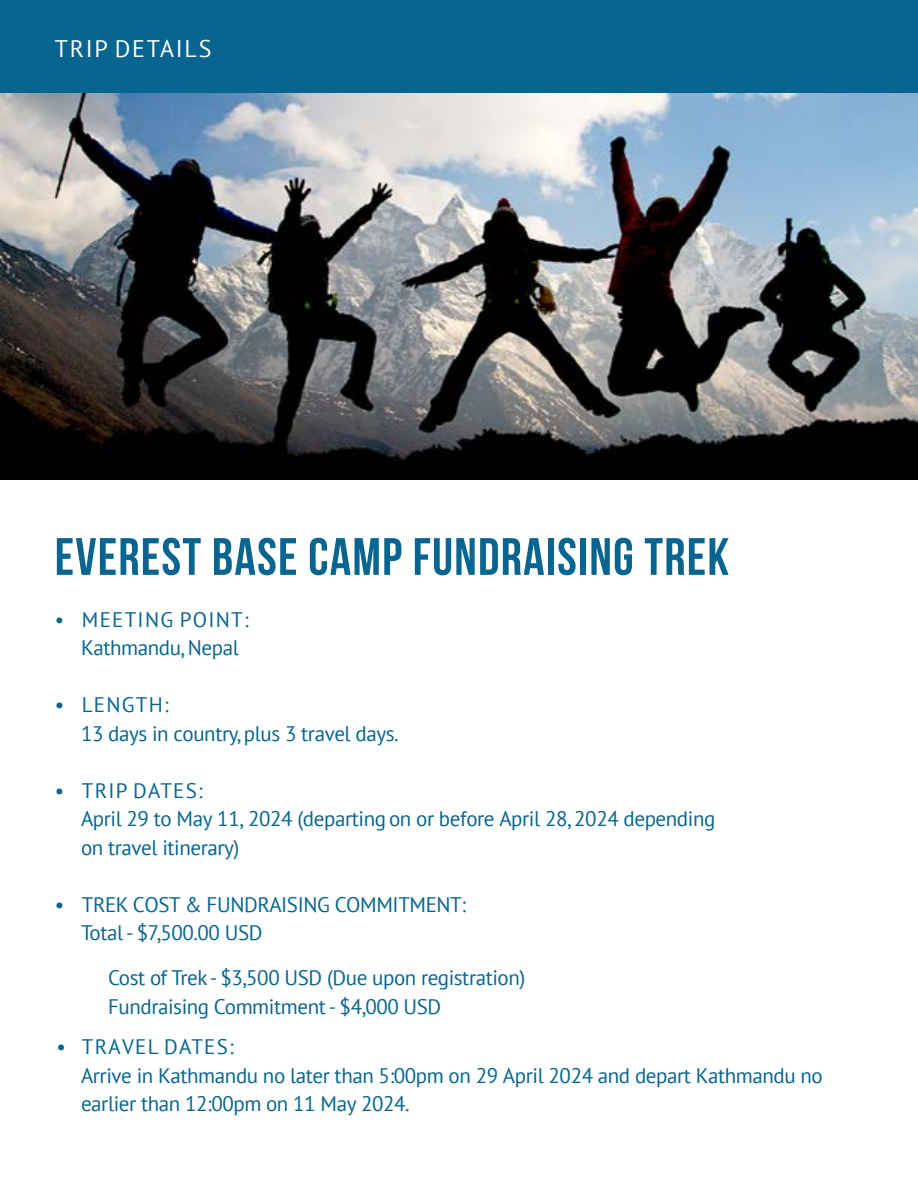
<style>
.page{position:relative;width:918px;height:1188px;background:#fff}
.page>*{position:absolute;margin:0;border:0;box-sizing:border-box;transform-origin:0 0}
.t1{font:52.5px "Bebas Neue";letter-spacing:.025em;color:#076590}
.t2{font:24px "PT Sans";letter-spacing:.07em;color:#fff}
.t3{font:21px/28.5px "PT Sans";letter-spacing:-.02em;color:#076590}
</style>
<div class="page">
<img style="left:0;top:92px;width:918px;height:388px">
<div style="left:0;top:0;width:918px;height:92px;background:#076590"></div>
<p class="t2" style="left:55px;top:33px;width:158px">TRIP DETAILS</p>
<h1 class="t1" style="left:55px;top:528px;width:676px">EVEREST BASE CAMP FUNDRAISING TREK</h1>
<p class="t3" style="left:81px;top:605px;width:169px;text-indent:-26px">• MEETING POINT:<br>Kathmandu, Nepal</p>
<p class="t3" style="left:81px;top:690px;width:319px;text-indent:-26px">• LENGTH:<br>13 days in country, plus 3 travel days.</p>
<p class="t3" style="left:81px;top:776px;width:636px;text-indent:-26px">• TRIP DATES:<br>April 29 to May 11, 2024 (departing on or before April 28, 2024 depending on travel itinerary)</p>
<p class="t3" style="left:81px;top:890px;width:387px;text-indent:-26px">• TREK COST &amp; FUNDRAISING COMMITMENT:<br>Total - $7,500.00 USD</p>
<p class="t3" style="left:108px;top:963px;width:419px">Cost of Trek - $3,500 USD (Due upon registration)<br>Fundraising Commitment - $4,000 USD</p>
<p class="t3" style="left:81px;top:1032px;width:743px;text-indent:-24px">• TRAVEL DATES:<br>Arrive in Kathmandu no later than 5:00pm on 29 April 2024 and depart Kathmandu no earlier than 12:00pm on 11 May 2024.</p>
</div>
